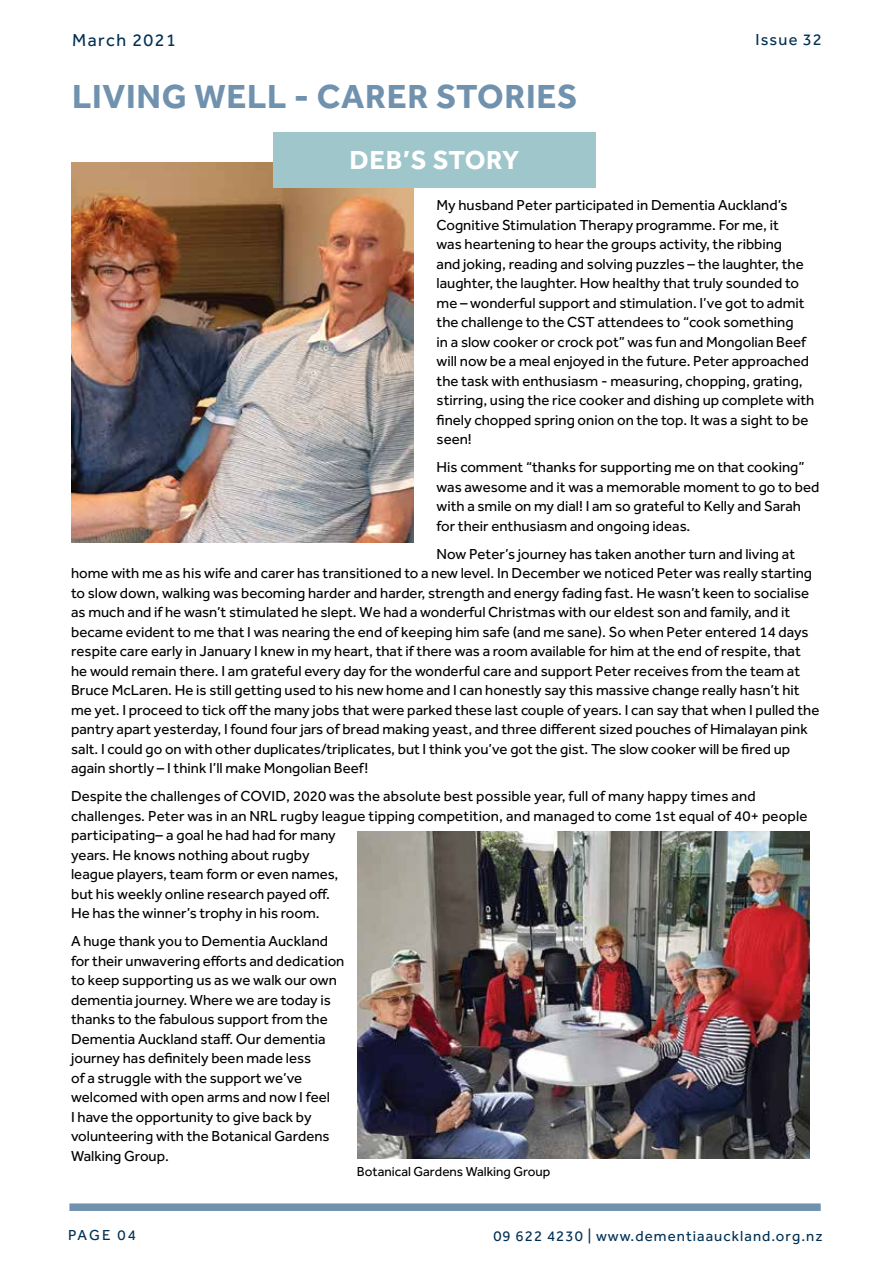
<style>
.page{position:relative;width:893px;height:1263px;background:#fff}
.page>*{position:absolute;margin:0;border:0;box-sizing:border-box;transform-origin:0 0}
.t1{font:700 34.5px "Effra";letter-spacing:.02em;color:#7092ae}
.t2{font:700 27px "Effra";letter-spacing:.005em;color:#fff}
.t3{font:18px "Effra";letter-spacing:.08em;color:#003054}
.t4{font:16.5px "Effra";letter-spacing:.07em;color:#003054}
.t5{font:15px/19.5px "Effra";color:#000}
.t6{font:15px "Effra";letter-spacing:.07em;color:#003054}
.t7{font:13.5px "Effra";color:#000}
</style>
<div class="page">
<div style="left:69px;top:1203px;width:752px;height:8px;background:#7092ae"></div>
<img style="left:71px;top:162px;width:342px;height:380px">
<div style="left:273px;top:132px;width:323px;height:56px;background:#9fc6cb"></div>
<img style="left:357px;top:831px;width:453px;height:327px">
<p class="t3" style="left:72px;top:30px;width:105px">March 2021</p>
<p class="t4" style="left:755px;top:30px;width:68px">Issue 32</p>
<h1 class="t1" style="left:72px;top:76px;width:507px">LIVING WELL - CARER STORIES</h1>
<h2 class="t2" style="left:350px;top:144px;width:171px">DEB’S STORY</h2>
<p class="t5" style="left:437px;top:195px;width:379px">My husband Peter participated in Dementia Auckland’s Cognitive Stimulation Therapy programme. For me, it<br>was heartening to hear the groups activity, the ribbing<br>and joking, reading and solving puzzles – the laughter, the laughter, the laughter. How healthy that truly sounded to me – wonderful support and stimulation. I’ve got to admit the challenge to the CST attendees to “cook something<br>in a slow cooker or crock pot” was fun and Mongolian Beef will now be a meal enjoyed in the future. Peter approached the task with enthusiasm - measuring, chopping, grating, stirring, using the rice cooker and dishing up complete with finely chopped spring onion on the top. It was a sight to be seen!</p>
<p class="t5" style="left:437px;top:457px;width:384px">His comment “thanks for supporting me on that cooking” was awesome and it was a memorable moment to go to bed with a smile on my dial! I am so grateful to Kelly and Sarah for their enthusiasm and ongoing ideas.</p>
<p class="t5" style="left:71px;top:544px;width:750px;text-indent:365px">Now Peter’s journey has taken another turn and living at home with me as his wife and carer has transitioned to a new level. In December we noticed Peter was really starting to slow down, walking was becoming harder and harder, strength and energy fading fast. He wasn’t keen to socialise as much and if he wasn’t stimulated he slept. We had a wonderful Christmas with our eldest son and family, and it became evident to me that I was nearing the end of keeping him safe (and me sane). So when Peter entered 14 days respite care early in January I knew in my heart, that if there was a room available for him at the end of respite, that he would remain there. I am grateful every day for the wonderful care and support Peter receives from the team at Bruce McLaren. He is still getting used to his new home and I can honestly say this massive change really hasn’t hit me yet. I proceed to tick off the many jobs that were parked these last couple of years. I can say that when I pulled the pantry apart yesterday, I found four jars of bread making yeast, and three different sized pouches of Himalayan pink salt. I could go on with other duplicates/triplicates, but I think you’ve got the gist. The slow cooker will be fired up again shortly – I think I’ll make Mongolian Beef!</p>
<p class="t5" style="left:71px;top:786px;width:738px">Despite the challenges of COVID, 2020 was the absolute best possible year, full of many happy times and challenges. Peter was in an NRL rugby league tipping competition, and managed to come 1st equal of 40+ people participating– a goal he had had for many<br>years. He knows nothing about rugby<br>league players, team form or even names,<br>but his weekly online research payed off.<br>He has the winner’s trophy in his room.</p>
<p class="t5" style="left:71px;top:931px;width:275px">A huge thank you to Dementia Auckland for their unwavering efforts and dedication to keep supporting us as we walk our own dementia journey. Where we are today is thanks to the fabulous support from the Dementia Auckland staff. Our dementia journey has definitely been made less<br>of a struggle with the support we’ve welcomed with open arms and now I feel<br>I have the opportunity to give back by volunteering with the Botanical Gardens Walking Group.</p>
<p class="t7" style="left:357px;top:1164px;width:195px">Botanical Gardens Walking Group</p>
<p class="t6" style="left:68px;top:1226px;width:69px">PAGE 04</p>
<p class="t6" style="left:493px;top:1227px;width:331px">09 622 4230 | www.dementiaauckland.org.nz</p>
</div>
